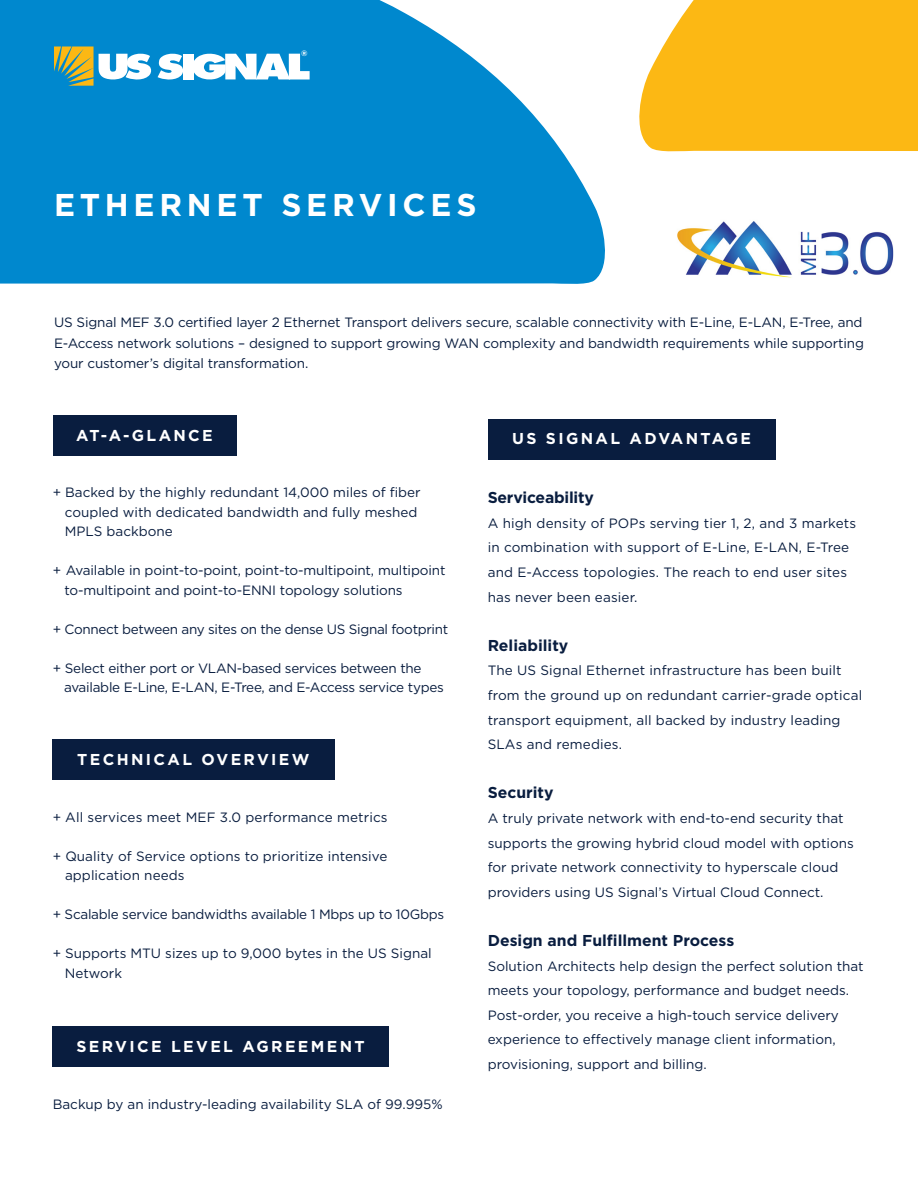
<style>
.page{position:relative;width:918px;height:1188px;background:#fff}
.page>*{position:absolute;margin:0;border:0;box-sizing:border-box;transform-origin:0 0}
.t1{font:700 31.5px "Gotham";letter-spacing:.15em;color:#fff}
.t2{font:700 15.75px "Gotham";letter-spacing:.15em;color:#fff}
.t3{font:700 15.75px "Gotham";color:#091d3f}
.t4{font:13.5px/24.6px "Gotham";color:#091d3f}
.t5{font:13.5px "Gotham";letter-spacing:-.02em;color:#091d3f}
.t6{font:13.5px "Gotham";letter-spacing:-.025em;color:#091d3f}
.t7{font:900 7.8px "Gotham";color:#fff}
</style>
<div class="page">
<svg style="left:0;top:0;width:605px;height:284px;background:#1e96d3"></svg>
<div style="left:53px;top:415px;width:183px;height:41px;background:#091d3f"></div>
<div style="left:53px;top:739px;width:282px;height:41px;background:#091d3f"></div>
<svg style="left:54px;top:46px;width:98px;height:40px"></svg>
<svg style="left:158px;top:54px;width:26px;height:26px"></svg>
<div style="left:183px;top:54px;width:11px;height:25px;background:#fff"></div>
<svg style="left:193px;top:53px;width:117px;height:27px"></svg>
<svg style="left:639px;top:0;width:279px;height:152px;background:#fcbc23"></svg>
<div style="left:53px;top:1026px;width:336px;height:41px;background:#091d3f"></div>
<div style="left:488px;top:419px;width:288px;height:41px;background:#091d3f"></div>
<img style="left:677px;top:221px;width:217px;height:57px">
<p class="t7" style="left:301px;top:49px;width:8px">®</p>
<p class="t1" style="left:54px;top:184px;width:424px">ETHERNET SERVICES</p>
<p class="t4" style="left:54px;top:311px;width:812px;line-height:20.7px;text-align:justify">US Signal MEF 3.0 certified layer 2 Ethernet Transport delivers secure, scalable connectivity with E-Line, E-LAN, E-Tree, and E-Access network solutions – designed to support growing WAN complexity and bandwidth requirements while supporting your customer’s digital transformation.</p>
<p class="t2" style="left:76px;top:425px;width:138px">AT-A-GLANCE</p>
<p class="t4" style="left:53px;top:480px;width:369px">+ Backed by the highly redundant 14,000 miles of fiber</p>
<p class="t4" style="left:65px;top:499px;width:354px">coupled with dedicated bandwidth and fully meshed</p>
<p class="t4" style="left:65px;top:519px;width:109px">MPLS backbone</p>
<p class="t4" style="left:53px;top:558px;width:394px">+ Available in point-to-point, point-to-multipoint, multipoint</p>
<p class="t4" style="left:64px;top:577px;width:340px">to-multipoint and point-to-ENNI topology solutions</p>
<p class="t6" style="left:53px;top:620px;width:397px">+ Connect between any sites on the dense US Signal footprint</p>
<p class="t5" style="left:53px;top:659px;width:370px">+ Select either port or VLAN-based services between the</p>
<p class="t5" style="left:64px;top:679px;width:381px">available E-Line, E-LAN, E-Tree, and E-Access service types</p>
<p class="t2" style="left:77px;top:749px;width:234px">TECHNICAL OVERVIEW</p>
<p class="t4" style="left:53px;top:804px;width:336px">+ All services meet MEF 3.0 performance metrics</p>
<p class="t4" style="left:53px;top:843px;width:336px">+ Quality of Service options to prioritize intensive</p>
<p class="t4" style="left:65px;top:863px;width:121px">application needs</p>
<p class="t5" style="left:53px;top:906px;width:393px">+ Scalable service bandwidths available 1 Mbps up to 10Gbps</p>
<p class="t4" style="left:53px;top:941px;width:381px">+ Supports MTU sizes up to 9,000 bytes in the US Signal</p>
<p class="t4" style="left:65px;top:960px;width:59px">Network</p>
<p class="t2" style="left:77px;top:1036px;width:290px">SERVICE LEVEL AGREEMENT</p>
<p class="t4" style="left:53px;top:1091px;width:392px">Backup by an industry-leading availability SLA of 99.995%</p>
<p class="t2" style="left:512px;top:428px;width:240px">US SIGNAL ADVANTAGE</p>
<p class="t3" style="left:488px;top:487px;width:108px">Serviceability</p>
<p class="t4" style="left:488px;top:510px;width:370px">A high density of POPs serving tier 1, 2, and 3 markets in combination with support of E-Line, E-LAN, E-Tree and E-Access topologies. The reach to end user sites has never been easier.</p>
<p class="t3" style="left:488px;top:635px;width:82px">Reliability</p>
<p class="t4" style="left:488px;top:658px;width:376px">The US Signal Ethernet infrastructure has been built from the ground up on redundant carrier-grade optical transport equipment, all backed by industry leading SLAs and remedies.</p>
<p class="t3" style="left:488px;top:782px;width:67px">Security</p>
<p class="t4" style="left:488px;top:806px;width:368px">A truly private network with end-to-end security that supports the growing hybrid cloud model with options for private network connectivity to hyperscale cloud providers using US Signal’s Virtual Cloud Connect.</p>
<p class="t3" style="left:488px;top:930px;width:248px">Design and Fulfillment Process</p>
<p class="t4" style="left:488px;top:953px;width:377px">Solution Architects help design the perfect solution that meets your topology, performance and budget needs.<br>Post-order, you receive a high-touch service delivery experience to effectively manage client information, provisioning, support and billing.</p>
</div>
